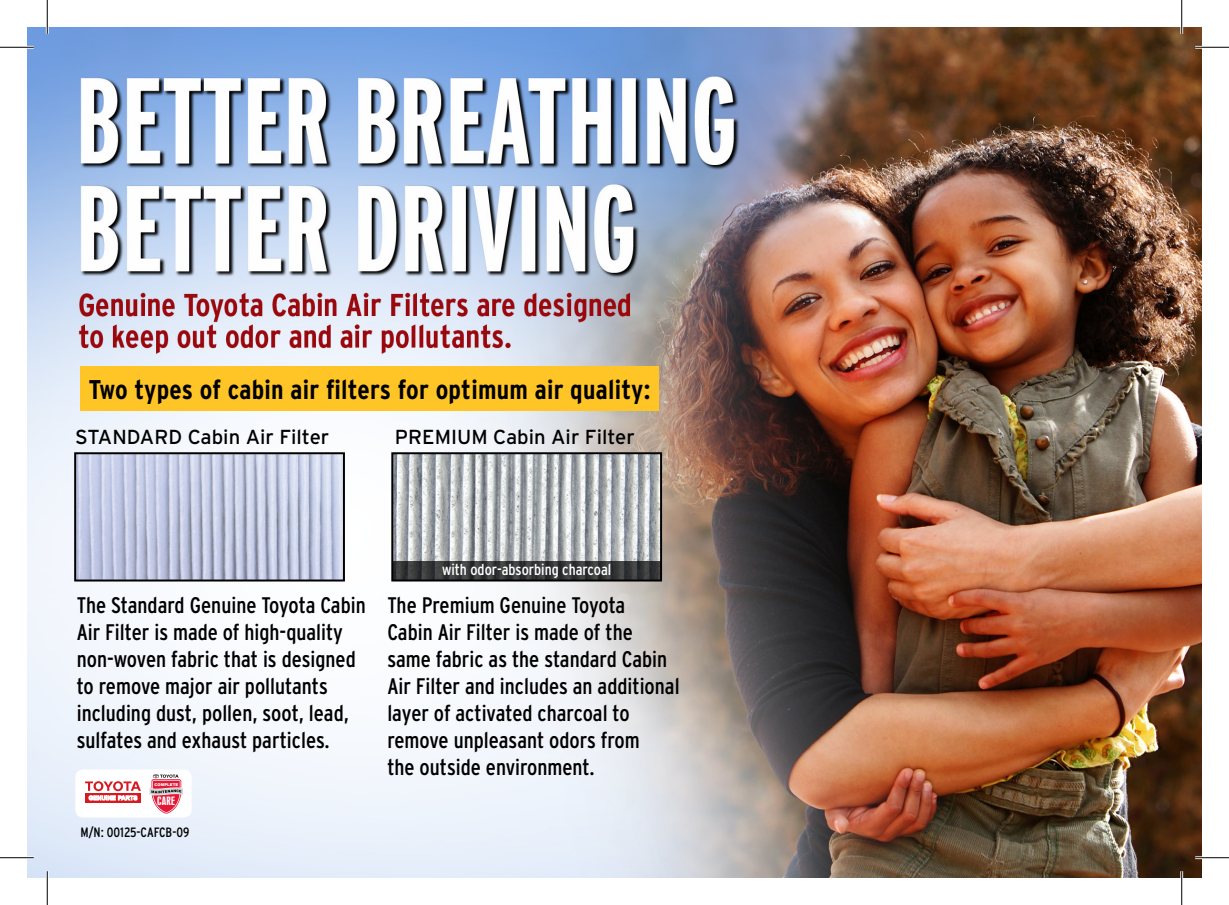
<style>
.page{position:relative;width:1229px;height:905px;background:#fff}
.page>*{position:absolute;margin:0;border:0;box-sizing:border-box;transform-origin:0 0}
.t1{font:700 condensed 27px "Interstate";letter-spacing:.01em;color:#000}
.t2{font:condensed 22.5px/27px "Interstate";color:#000}
.t3{font:20.25px "Interstate";color:#000}
.t4{font:condensed 15.75px "Interstate";color:#fff}
.t5{font:condensed 13.5px "Interstate";color:#000}
.t6{font:10.8px "Swiss 924 BT Regular B";color:#fff;scale:1.11 1}
.t7{font:900 3.82px "Arial";letter-spacing:.02em;color:#fff}
</style>
<div class="page">
<img style="left:27px;top:27px;width:1175px;height:851px">
<div style="left:80px;top:366px;width:578px;height:45px;background:#ffc425"></div>
<img style="left:77px;top:455px;width:265px;height:123px">
<div style="left:74px;top:452px;width:271px;height:129px;border:2px solid #000"></div>
<img style="left:394px;top:455px;width:265px;height:106px">
<div style="left:391px;top:452px;width:271px;height:129px;border:2px solid #000"></div>
<div style="left:75px;top:769px;width:117px;height:48px;background:#fff;border-radius:8px"></div>
<svg style="left:149px;top:774px;width:34px;height:39px"></svg>
<svg style="left:85px;top:800px;width:56px;height:2px"></svg>
<svg style="left:85px;top:781px;width:56px;height:19px"></svg>
<svg style="left:392px;top:561px;width:269px;height:19px;background:#353637"></svg>
<hr style="left:0;top:46px;width:34px;height:3px;background:#fff">
<hr style="left:1195px;top:46px;width:33px;height:3px;background:#fff">
<hr style="left:0;top:856px;width:34px;height:3px;background:#fff">
<hr style="left:1195px;top:856px;width:33px;height:3px;background:#fff">
<hr style="left:46px;top:0;width:3px;height:34px;background:#fff">
<hr style="left:46px;top:871px;width:3px;height:33px;background:#fff">
<hr style="left:1180px;top:0;width:3px;height:34px;background:#fff">
<hr style="left:1180px;top:871px;width:3px;height:33px;background:#fff">
<hr style="left:0;top:47px;width:34px;height:1px;background:#000">
<hr style="left:1195px;top:47px;width:33px;height:1px;background:#000">
<hr style="left:0;top:857px;width:34px;height:1px;background:#000">
<hr style="left:1195px;top:857px;width:33px;height:1px;background:#000">
<hr style="left:47px;top:0;width:1px;height:34px;background:#000">
<hr style="left:47px;top:871px;width:1px;height:33px;background:#000">
<hr style="left:1181px;top:0;width:1px;height:34px;background:#000">
<hr style="left:1181px;top:871px;width:1px;height:33px;background:#000">
<p class="t1" style="left:89px;top:374px;width:563px">Two types of cabin air filters for optimum air quality:</p>
<p class="t3" style="left:75px;top:425px;width:255px">STANDARD Cabin Air Filter</p>
<p class="t3" style="left:395px;top:425px;width:241px">PREMIUM Cabin Air Filter</p>
<p class="t4" style="left:442px;top:561px;width:171px">with odor-absorbing charcoal</p>
<p class="t2" style="left:77px;top:591px;width:290px">The Standard Genuine Toyota Cabin Air Filter is made of high-quality non-woven fabric that is designed to remove major air pollutants including dust, pollen, soot, lead, sulfates and exhaust particles.</p>
<p class="t2" style="left:387px;top:591px;width:294px">The Premium Genuine Toyota<br>Cabin Air Filter is made of the same fabric as the standard Cabin<br>Air Filter and includes an additional layer of activated charcoal to remove unpleasant odors from<br>the outside environment.</p>
<p class="t7" style="left:154px;top:782px;width:25px">COMPLETE</p>
<p class="t6" style="left:157px;top:794px;width:18px">CARE</p>
<p class="t5" style="left:81px;top:824px;width:110px">M/N: 00125-CAFCB-09</p>
</div>
